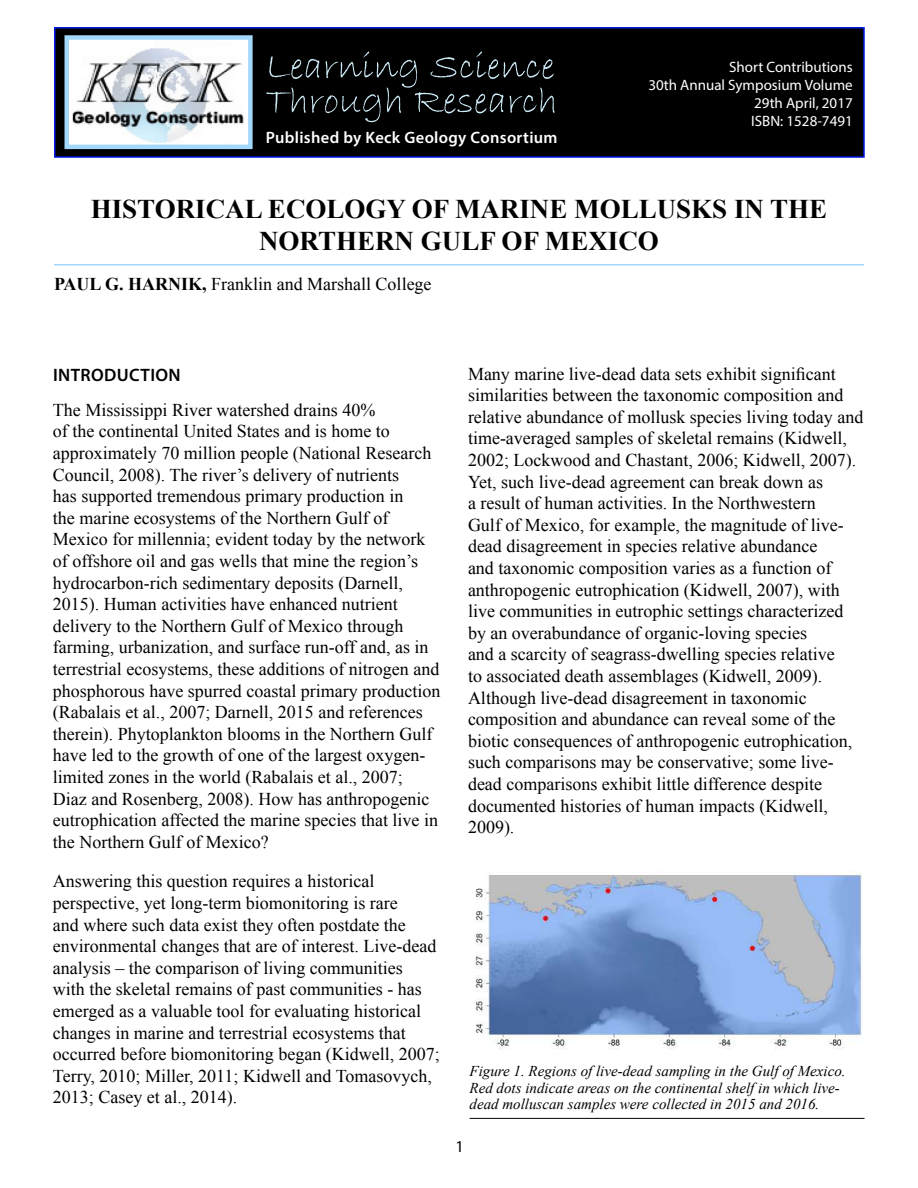
<style>
.page{position:relative;width:918px;height:1188px;background:#fff}
.page>*{position:absolute;margin:0;border:0;box-sizing:border-box;transform-origin:0 0}
.t1{font:700 27px/32.4px "Times New Roman";color:#000;text-align:center}
.t2{font:18px/21.6px "Times New Roman";color:#000}
.t3{font:600 18px "Myriad Pro";letter-spacing:.02em;color:#000}
.t4{font:600 16.5px "Myriad Pro";letter-spacing:.02em;color:#fff}
.t5{font:16.5px "Myriad Pro";color:#000}
.t6{font:italic 15px/16.5px "Times New Roman";color:#000}
.t7{font:15px/18px "Myriad Pro";color:#fff;text-align:right}
.s1{font-weight:700}
</style>
<div class="page">
<div style="left:55px;top:28px;width:809px;height:129px;background:#000"></div>
<div style="left:54px;top:27px;width:811px;height:131px;border:2px solid #001ae6"></div>
<img style="left:71px;top:41px;width:176px;height:102px">
<div style="left:65px;top:35px;width:188px;height:114px;border:5px solid #a2d8f9"></div>
<svg style="left:266px;top:51px;width:289px;height:71px"></svg>
<hr style="left:54px;top:264px;width:810px;height:1px;background:#a2d8f9">
<img style="left:475px;top:871px;width:387px;height:178px">
<hr style="left:470px;top:1118px;width:395px;height:1px;background:#000">
<p class="t4" style="left:266px;top:132px;width:293px">Published by Keck Geology Consortium</p>
<p class="t7" style="left:648px;top:59px;width:206px">Short Contributions<br>30th Annual Symposium Volume<br>29th April, 2017<br>ISBN: 1528-7491</p>
<h1 class="t1" style="left:91px;top:196px;width:738px">HISTORICAL ECOLOGY OF MARINE MOLLUSKS IN THE<br>NORTHERN GULF OF MEXICO</h1>
<p class="t2" style="left:54px;top:275px;width:379px"><span class="s1">PAUL G. HARNIK,</span> Franklin and Marshall College</p>
<p class="t3" style="left:53px;top:368px;width:129px">INTRODUCTION</p>
<p class="t2" style="left:53px;top:401px;width:389px">The Mississippi River watershed drains 40%<br>of the continental United States and is home to approximately 70 million people (National Research Council, 2008). The river’s delivery of nutrients<br>has supported tremendous primary production in<br>the marine ecosystems of the Northern Gulf of Mexico for millennia; evident today by the network of offshore oil and gas wells that mine the region’s hydrocarbon-rich sedimentary deposits (Darnell, 2015). Human activities have enhanced nutrient delivery to the Northern Gulf of Mexico through farming, urbanization, and surface run-off and, as in terrestrial ecosystems, these additions of nitrogen and phosphorous have spurred coastal primary production (Rabalais et al., 2007; Darnell, 2015 and references therein). Phytoplankton blooms in the Northern Gulf have led to the growth of one of the largest oxygen&shy;limited zones in the world (Rabalais et al., 2007; Diaz and Rosenberg, 2008). How has anthropogenic eutrophication affected the marine species that live in the Northern Gulf of Mexico?</p>
<p class="t2" style="left:53px;top:872px;width:388px">Answering this question requires a historical perspective, yet long-term biomonitoring is rare<br>and where such data exist they often postdate the environmental changes that are of interest. Live-dead analysis – the comparison of living communities<br>with the skeletal remains of past communities - has emerged as a valuable tool for evaluating historical changes in marine and terrestrial ecosystems that occurred before biomonitoring began (Kidwell, 2007; Terry, 2010; Miller, 2011; Kidwell and Tomasovych, 2013; Casey et al., 2014).</p>
<p class="t2" style="left:468px;top:363px;width:397px">Many marine live-dead data sets exhibit significant similarities between the taxonomic composition and relative abundance of mollusk species living today and time-averaged samples of skeletal remains (Kidwell, 2002; Lockwood and Chastant, 2006; Kidwell, 2007).<br>Yet, such live-dead agreement can break down as<br>a result of human activities. In the Northwestern<br>Gulf of Mexico, for example, the magnitude of live&shy;dead disagreement in species relative abundance<br>and taxonomic composition varies as a function of anthropogenic eutrophication (Kidwell, 2007), with live communities in eutrophic settings characterized by an overabundance of organic-loving species<br>and a scarcity of seagrass-dwelling species relative<br>to associated death assemblages (Kidwell, 2009).<br>Although live-dead disagreement in taxonomic composition and abundance can reveal some of the biotic consequences of anthropogenic eutrophication, such comparisons may be conservative; some live&shy;dead comparisons exhibit little difference despite documented histories of human impacts (Kidwell, 2009).</p>
<p class="t6" style="left:470px;top:1064px;width:378px">Figure 1. Regions of live-dead sampling in the Gulf of Mexico.<br>Red dots indicate areas on the continental shelf in which live&shy;dead molluscan samples were collected in 2015 and 2016.</p>
<p class="t5" style="left:456px;top:1140px;width:10px">1</p>
</div>
